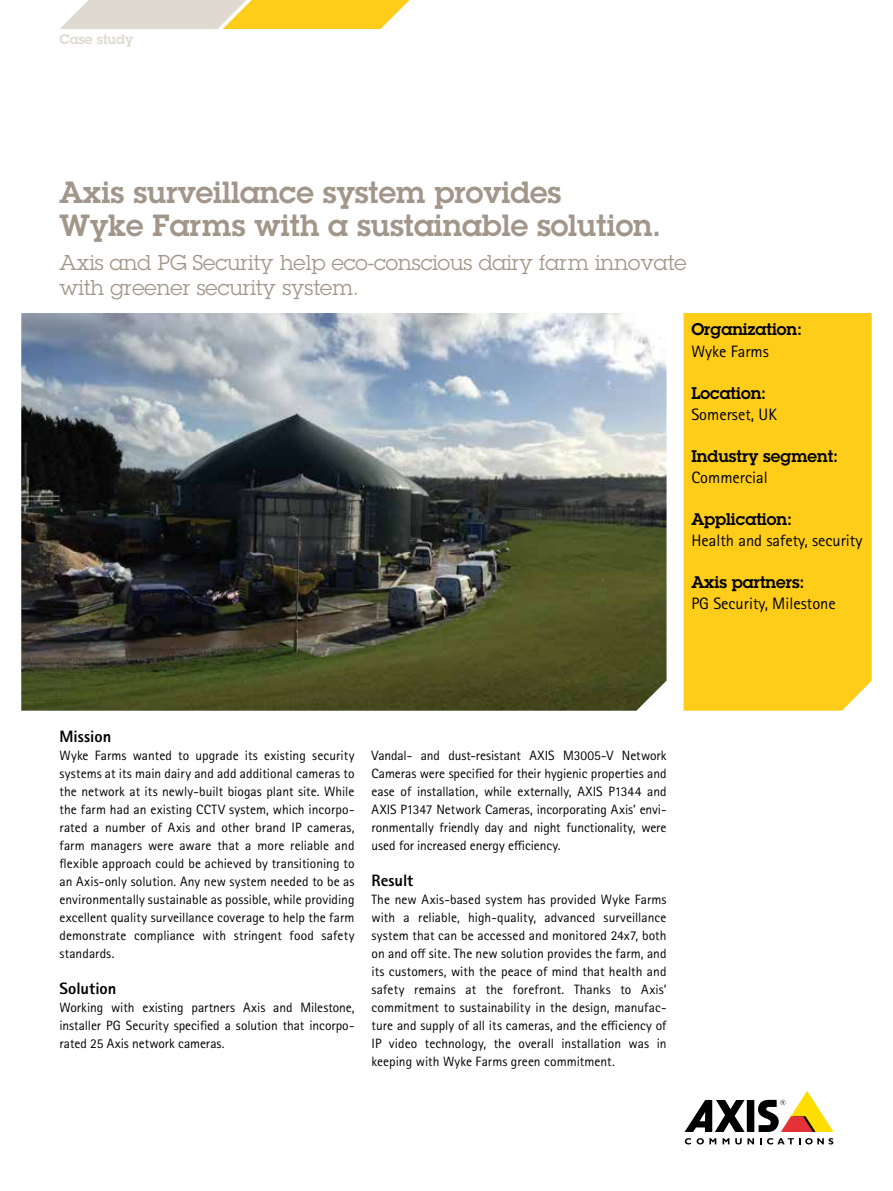
<style>
.page{position:relative;width:893px;height:1191px;background:#fff}
.page>*{position:absolute;margin:0;border:0;box-sizing:border-box;transform-origin:0 0}
.t1{font:600 30px/33px "Lubalin Graph ECG";color:#a19689}
.t2{font:21px/25.5px "Lubalin Graph ECG";color:#a19689}
.t3{font:16.5px "Rotis Sans Serif Pro";color:#000}
.t4{font:600 16.5px "Lubalin Graph ECG";color:#000}
.t5{font:800 16.5px "Rotis Sans Serif Pro";color:#000}
.t6{font:16.5px "Rotis Sans Cyrillic";color:#000}
.t7{font:13.5px/18px "Rotis Sans Serif Pro";color:#000;text-align:justify}
.t8{font:600 13.5px "Lubalin Graph ECG";color:#dfd9d1}
</style>
<div class="page">
<div style="left:747px;top:1100px;width:7px;height:32px;background:#000"></div>
<svg style="left:685px;top:1100px;width:60px;height:32px"></svg>
<svg style="left:758px;top:1091px;width:75px;height:41px"></svg>
<svg style="left:685px;top:1138px;width:6px;height:6px"></svg>
<svg style="left:697px;top:1138px;width:19px;height:6px"></svg>
<svg style="left:723px;top:1138px;width:6px;height:6px"></svg>
<svg style="left:735px;top:1138px;width:19px;height:6px"></svg>
<svg style="left:760px;top:1138px;width:73px;height:6px"></svg>
<div style="left:684px;top:313px;width:188px;height:397px;background:#fecd1a"></div>
<img style="left:21px;top:313px;width:645px;height:397px">
<svg style="left:60px;top:0;width:350px;height:29px;background:#f0d782"></svg>
<p class="t8" style="left:60px;top:30px;width:75px">Case study</p>
<h1 class="t1" style="left:60px;top:176px;width:603px">Axis surveillance system provides<br>Wyke Farms with a sustainable solution.</h1>
<h2 class="t2" style="left:60px;top:249px;width:629px">Axis and PG Security help eco-conscious dairy farm innovate with greener security system.</h2>
<p class="t4" style="left:691px;top:319px;width:112px">Organization:</p>
<p class="t3" style="left:691px;top:341px;width:79px">Wyke Farms</p>
<p class="t4" style="left:691px;top:382px;width:76px">Location:</p>
<p class="t3" style="left:691px;top:404px;width:87px">Somerset, UK</p>
<p class="t4" style="left:691px;top:445px;width:148px">Industry segment:</p>
<p class="t6" style="left:691px;top:467px;width:78px">Commercial</p>
<p class="t4" style="left:691px;top:508px;width:102px">Application:</p>
<p class="t3" style="left:691px;top:530px;width:173px">Health and safety, security</p>
<p class="t4" style="left:691px;top:571px;width:115px">Axis partners:</p>
<p class="t3" style="left:691px;top:593px;width:146px">PG Security, Milestone</p>
<p class="t5" style="left:60px;top:725px;width:53px">Mission</p>
<p class="t7" style="left:60px;top:746px;width:297px">Wyke Farms wanted to upgrade its existing security systems at its main dairy and add additional cameras to the network at its newly-built biogas plant site. While the farm had an existing CCTV system, which incorpo&shy;rated a number of Axis and other brand IP cameras, farm managers were aware that a more reliable and flexible approach could be achieved by transitioning to an Axis-only solution. Any new system needed to be as environmentally sustainable as possible, while providing excellent quality surveillance coverage to help the farm demonstrate compliance with stringent food safety standards.</p>
<p class="t5" style="left:60px;top:977px;width:58px">Solution</p>
<p class="t7" style="left:60px;top:998px;width:296px">Working with existing partners Axis and Milestone, installer PG Security specified a solution that incorpo&shy;rated 25 Axis network cameras.</p>
<p class="t7" style="left:372px;top:746px;width:297px">Vandal- and dust-resistant AXIS M3005-V Network Cameras were specified for their hygienic properties and ease of installation, while externally, AXIS P1344 and AXIS P1347 Network Cameras, incorporating Axis’ envi&shy;ronmentally friendly day and night functionality, were used for increased energy efficiency.</p>
<p class="t5" style="left:372px;top:869px;width:43px">Result</p>
<p class="t7" style="left:372px;top:890px;width:297px">The new Axis-based system has provided Wyke Farms with a reliable, high-quality, advanced surveillance system that can be accessed and monitored 24x7, both on and off site. The new solution provides the farm, and its customers, with the peace of mind that health and safety remains at the forefront. Thanks to Axis’ commitment to sustainability in the design, manufac&shy;ture and supply of all its cameras, and the efficiency of IP video technology, the overall installation was in keeping with Wyke Farms green commitment.</p>
</div>
